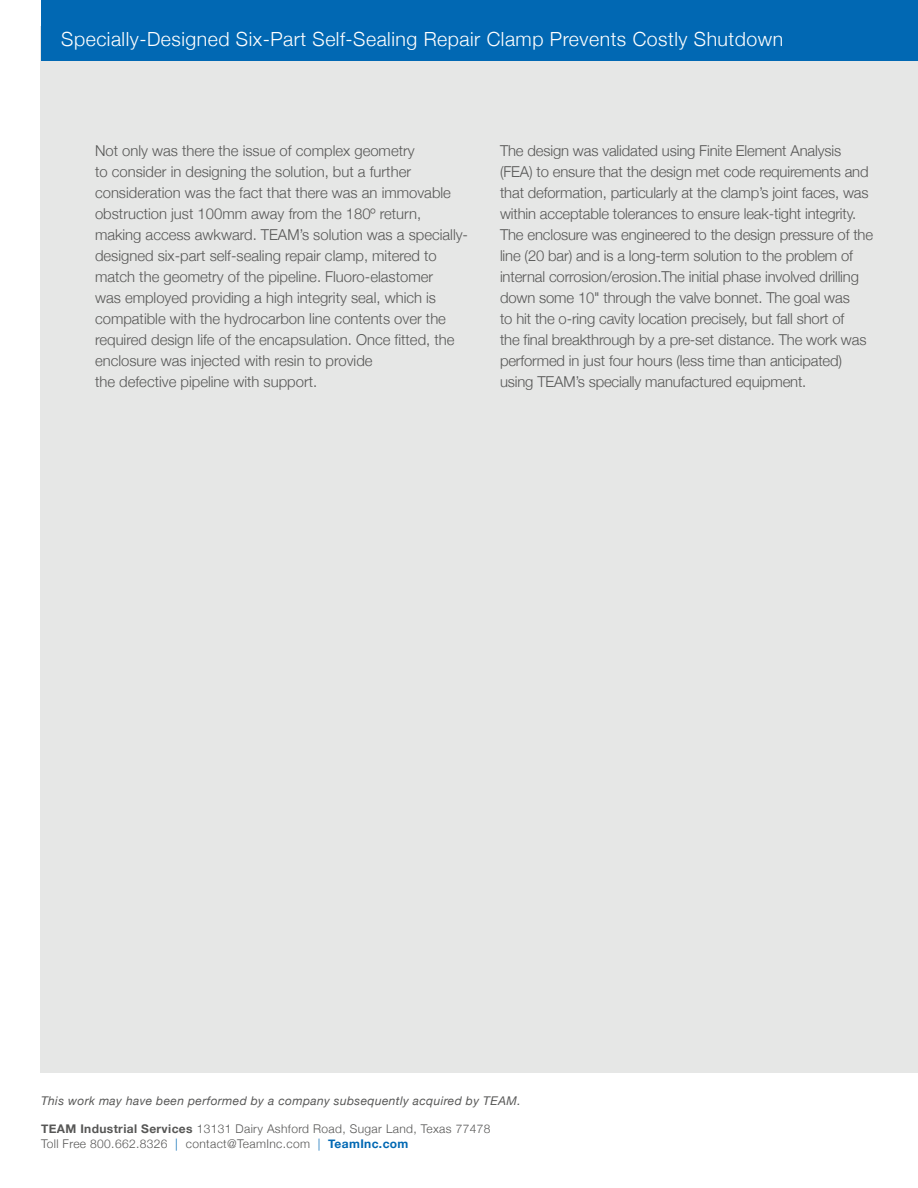
<style>
.page{position:relative;width:918px;height:1188px;background:#fff}
.page>*{position:absolute;margin:0;border:0;box-sizing:border-box;transform-origin:0 0}
.t1{font:300 19.5px "Helvetica Neue";letter-spacing:.025em;color:#fff}
.t2{font:300 15px/21px "Helvetica Neue";letter-spacing:-.01em;color:#575756}
.t3{font:300 12px/15px "Helvetica Neue";letter-spacing:.03em;color:#575756}
.t4{font:italic 12px "Helvetica Neue";letter-spacing:.03em;color:#575756}
.s1{font-weight:700}
.s2{color:#0168b3}
.s3{font-weight:700;color:#0168b3}
</style>
<div class="page">
<div style="left:40px;top:26px;width:878px;height:1046px;background:#e6e7e6"></div>
<div style="left:41px;top:0;width:877px;height:61px;background:#0168b3"></div>
<h1 class="t1" style="left:61px;top:23px;width:723px">Specially-Designed Six-Part Self-Sealing Repair Clamp Prevents Costly Shutdown</h1>
<p class="t2" style="left:95px;top:139px;width:375px">Not only was there the issue of complex geometry<br>to consider in designing the solution, but a further consideration was the fact that there was an immovable obstruction just 100mm away from the 180º return, making access awkward. TEAM’s solution was a specially&shy;designed six-part self-sealing repair clamp, mitered to match the geometry of the pipeline. Fluoro-elastomer<br>was employed providing a high integrity seal, which is compatible with the hydrocarbon line contents over the required design life of the encapsulation. Once fitted, the enclosure was injected with resin to provide<br>the defective pipeline with support.</p>
<p class="t2" style="left:500px;top:139px;width:375px">The design was validated using Finite Element Analysis (FEA) to ensure that the design met code requirements and that deformation, particularly at the clamp’s joint faces, was within acceptable tolerances to ensure leak-tight integrity.<br>The enclosure was engineered to the design pressure of the line (20 bar) and is a long-term solution to the problem of internal corrosion/erosion.The initial phase involved drilling down some 10" through the valve bonnet. The goal was<br>to hit the o-ring cavity location precisely, but fall short of<br>the final breakthrough by a pre-set distance. The work was performed in just four hours (less time than anticipated) using TEAM’s specially manufactured equipment.</p>
<p class="t4" style="left:41px;top:1092px;width:481px">This work may have been performed by a company subsequently acquired by TEAM.</p>
<p class="t3" style="left:41px;top:1120px;width:451px"><span class="s1">TEAM Industrial Services</span> 13131 Dairy Ashford Road, Sugar Land, Texas 77478<br>Toll Free 800.662.8326 <span class="s2">|</span> contact@TeamInc.com <span class="s2">|</span> <span class="s3">TeamInc.com</span></p>
</div>
